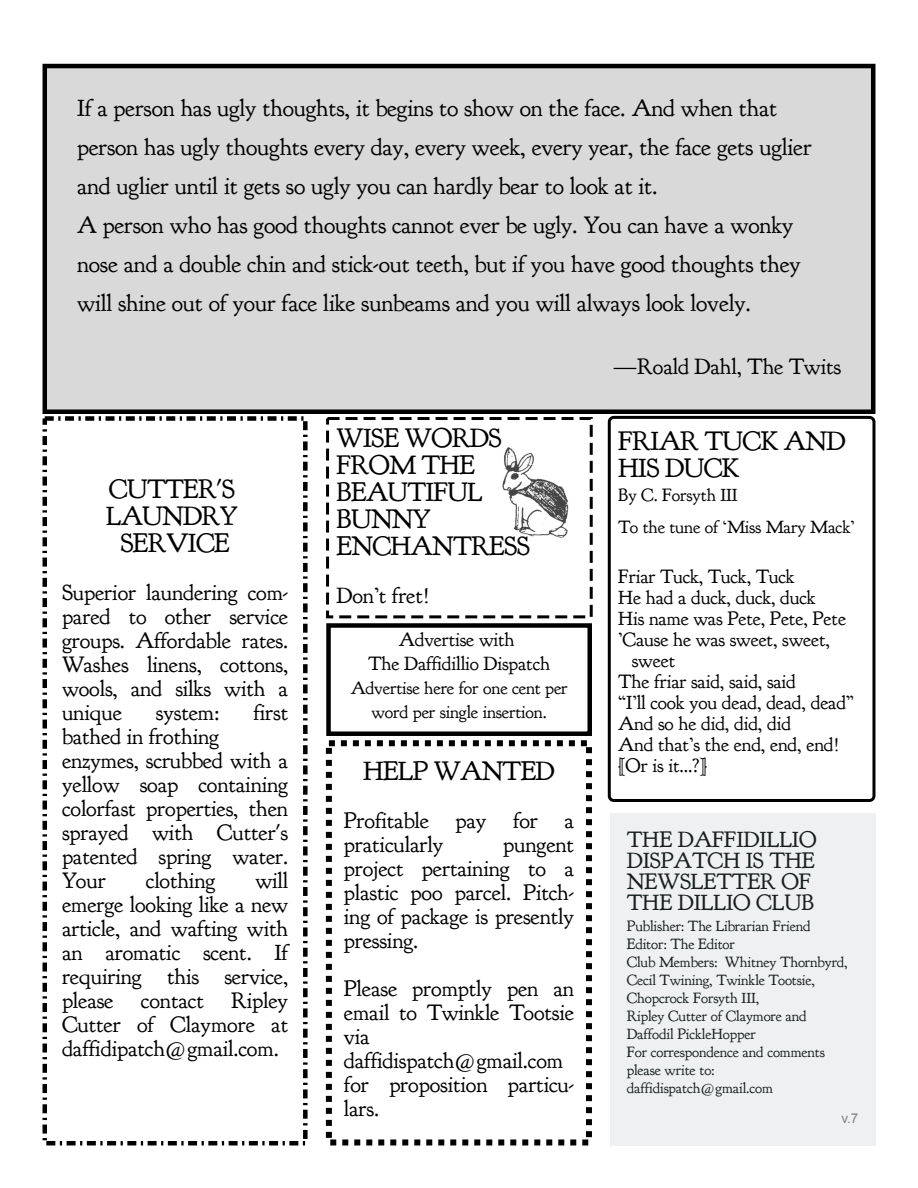
<style>
.page{position:relative;width:918px;height:1188px;background:#fff}
.page>*{position:absolute;margin:0;border:0;box-sizing:border-box;transform-origin:0 0}
.t1{font:27px/27px "Goudy Bookletter 1911";letter-spacing:-.02em;color:#000}
.t2{font:24px/39px "Goudy Bookletter 1911";letter-spacing:-.005em;color:#000}
.t3{font:22.5px/24px "Goudy Bookletter 1911";letter-spacing:-.005em;color:#000;text-align:justify}
.t4{font:22.5px/21px "Goudy Bookletter 1911";color:#171f1f}
.t5{font:19.5px/24px "Goudy Bookletter 1911";letter-spacing:-.005em;color:#000;text-align:center}
.t6{font:18px/24px "Goudy Bookletter 1911";letter-spacing:-.005em;color:#000;text-align:center}
.t7{font:15px/18px "Goudy Bookletter 1911";letter-spacing:-.005em;color:#171f1f}
.t8{font:13.5px "Arial";color:#808080}
</style>
<div class="page">
<img style="left:502px;top:447px;width:67px;height:91px">
<div style="left:610px;top:813px;width:265px;height:332px;background:#eff0f1"></div>
<div style="left:45px;top:66px;width:828px;height:346px;background:#d9d9d9"></div>
<div style="left:43px;top:64px;width:832px;height:350px;border:4px solid #000"></div>
<div style="left:326px;top:623px;width:266px;height:113px;border:4px solid #000"></div>
<div style="left:43px;top:416px;width:265px;height:729px;border:4px dashed #000"></div>
<div style="left:608px;top:416px;width:267px;height:386px;border:3px solid #000;border-radius:4px"></div>
<div style="left:326px;top:417px;width:267px;height:201px;border:3px dashed #000"></div>
<div style="left:326px;top:740px;width:266px;height:405px;border:6px dashed #000"></div>
<p class="t2" style="left:77px;top:88px;width:736px">If a person has ugly thoughts, it begins to show on the face. And when that person has ugly thoughts every day, every week, every year, the face gets uglier and uglier until it gets so ugly you can hardly bear to look at it.<br>A person who has good thoughts cannot ever be ugly. You can have a wonky nose and a double chin and stick-out teeth, but if you have good thoughts they will shine out of your face like sunbeams and you will always look lovely.</p>
<p class="t1" style="left:106px;top:475px;width:133px;text-align:center">CUTTER'S<br>LAUNDRY<br>SERVICE</p>
<p class="t3" style="left:62px;top:580px;width:228px">Superior laundering com&shy;pared to other service groups. Affordable rates.<br>Washes linens, cottons, wools, and silks with a unique</p>
<p class="t3" style="left:156px;top:700px;width:65px">system:</p>
<p class="t3" style="left:253px;top:700px;width:36px">first</p>
<p class="t3" style="left:62px;top:724px;width:228px;text-align:left">bathed in frothing enzymes, scrubbed with a yellow soap containing colorfast properties, then sprayed with Cutter's patented spring water.<br>Your</p>
<p class="t3" style="left:62px;top:868px;width:228px;text-indent:193px">will emerge looking like a new article, and wafting with an aromatic scent. If requiring this service, please contact Ripley Cutter of Claymore at daffidipatch@gmail.com.</p>
<p class="t3" style="left:146px;top:868px;width:71px">clothing</p>
<p class="t1" style="left:337px;top:425px;width:195px">WISE WORDS<br>FROM THE<br>BEAUTIFUL<br>BUNNY<br>ENCHANTRESS</p>
<p class="t3" style="left:337px;top:584px;width:95px">Don’t fret!</p>
<p class="t5" style="left:368px;top:628px;width:183px">Advertise with<br>The Daffidillio Dispatch</p>
<p class="t6" style="left:351px;top:676px;width:219px">Advertise here for one cent per word per single insertion.</p>
<p class="t1" style="left:363px;top:758px;width:193px">HELP WANTED</p>
<p class="t3" style="left:344px;top:809px;width:232px">Profitable pay for a praticularly</p>
<p class="t3" style="left:344px;top:833px;width:232px;text-indent:159px">pungent project pertaining to a plastic poo parcel. Pitch&shy;ing of package is presently pressing.</p>
<p class="t3" style="left:344px;top:977px;width:232px;text-align:left">Please promptly pen an email to Twinkle Tootsie via daffidispatch@gmail.com for proposition particu&shy;lars.</p>
<p class="t3" style="left:613px;top:354px;width:229px">—Roald Dahl, The Twits</p>
<p class="t1" style="left:618px;top:428px;width:229px">FRIAR TUCK AND<br>HIS DUCK</p>
<p class="t6" style="left:618px;top:480px;width:238px;line-height:32px;text-align:left">By C. Forsyth III<br>To the tune of ‘Miss Mary Mack’</p>
<p class="t5" style="left:618px;top:565px;width:178px">Friar Tuck, Tuck, Tuck</p>
<p class="t5" style="left:618px;top:586px;width:199px">He had a duck, duck, duck</p>
<p class="t5" style="left:618px;top:607px;width:229px">His name was Pete, Pete, Pete</p>
<p class="t5" style="left:618px;top:628px;width:213px">’Cause he was sweet, sweet,</p>
<p class="t5" style="left:632px;top:649px;width:45px">sweet</p>
<p class="t5" style="left:618px;top:670px;width:179px">The friar said, said, said</p>
<p class="t5" style="left:618px;top:691px;width:237px">“I’ll cook you dead, dead, dead”</p>
<p class="t5" style="left:618px;top:712px;width:174px">And so he did, did, did</p>
<p class="t5" style="left:618px;top:733px;width:223px">And that’s the end, end, end!</p>
<p class="t5" style="left:618px;top:754px;width:90px">[Or is it...?]</p>
<p class="t4" style="left:627px;top:829px;width:191px">THE DAFFIDILLIO<br>DISPATCH IS THE<br>NEWSLETTER OF<br>THE DILLIO CLUB</p>
<p class="t7" style="left:627px;top:917px;width:222px">Publisher: The Librarian Friend<br>Editor: The Editor<br>Club Members: Whitney Thornbyrd,<br>Cecil Twining, Twinkle Tootsie,<br>Chopcrock Forsyth III,<br>Ripley Cutter of Claymore and<br>Daffodil PickleHopper<br>For correspondence and comments please write to: daffidispatch@gmail.com</p>
<p class="t8" style="left:842px;top:1111px;width:18px">v.7</p>
</div>
